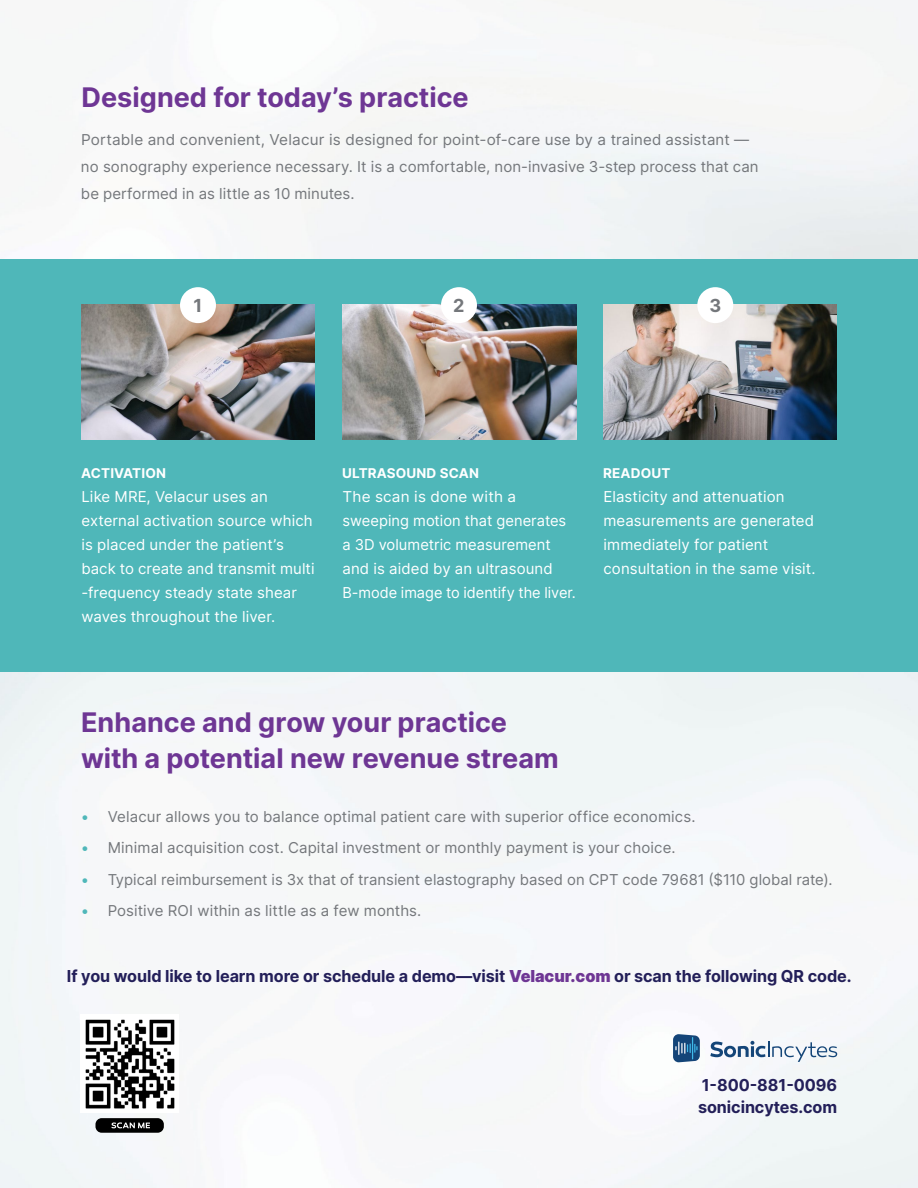
<style>
.page{position:relative;width:918px;height:1188px;background:#fff}
.page>*{position:absolute;margin:0;border:0;box-sizing:border-box;transform-origin:0 0}
.t1{font:700 27px/36px "Inter";color:#6e3694}
.t2{font:700 18px "Inter";color:#74777b}
.t3{font:700 16.5px/22.5px "Inter";letter-spacing:-.005em;color:#231f59}
.t4{font:15px/27px "Inter";letter-spacing:.005em;color:#74777b}
.t5{font:15px/24px "Inter";letter-spacing:.005em;color:#fff}
.t6{font:700 13.5px "Inter";letter-spacing:.01em;color:#fff}
.s1{color:#4fb7b9}
.s2{font-weight:900;color:#6e3694}
</style>
<div class="page">
<div style="left:95px;top:1118px;width:69px;height:15px;background:#000;border-radius:6px"></div>
<svg style="left:111px;top:1122px;width:39px;height:6px"></svg>
<img style="left:85px;top:1019px;width:90px;height:90px">
<svg style="left:673px;top:1034px;width:27px;height:28px"></svg>
<svg style="left:710px;top:1041px;width:127px;height:21px"></svg>
<div style="left:0;top:259px;width:918px;height:413px;background:#4fb7b9"></div>
<img style="left:81px;top:304px;width:234px;height:135px">
<img style="left:342px;top:304px;width:234px;height:135px">
<img style="left:603px;top:304px;width:234px;height:135px">
<div style="left:180px;top:287px;width:36px;height:36px;background:#fff;border-radius:50%"></div>
<div style="left:441px;top:287px;width:36px;height:36px;background:#fff;border-radius:50%"></div>
<div style="left:697px;top:287px;width:36px;height:36px;background:#fff;border-radius:50%"></div>
<h1 class="t1" style="left:81px;top:79px;width:389px">Designed for today’s practice</h1>
<p class="t4" style="left:81px;top:126px;width:679px">Portable and convenient, Velacur is designed for point-of-care use by a trained assistant — no sonography experience necessary. It is a comfortable, non-invasive 3-step process that can be performed in as little as 10 minutes.</p>
<p class="t2" style="left:194px;top:292px;width:10px">1</p>
<p class="t2" style="left:453px;top:292px;width:13px">2</p>
<p class="t2" style="left:709px;top:292px;width:13px">3</p>
<p class="t6" style="left:81px;top:464px;width:86px">ACTIVATION</p>
<p class="t5" style="left:81px;top:484px;width:235px">Like MRE, Velacur uses an external activation source which is placed under the patient’s back to create and transmit multi -frequency steady state shear waves throughout the liver.</p>
<p class="t6" style="left:342px;top:464px;width:138px">ULTRASOUND SCAN</p>
<p class="t5" style="left:342px;top:485px;width:235px">The scan is done with a sweeping motion that generates a 3D volumetric measurement and is aided by an ultrasound<br>B-mode image to identify the liver.</p>
<p class="t6" style="left:603px;top:464px;width:69px">READOUT</p>
<p class="t5" style="left:603px;top:485px;width:214px">Elasticity and attenuation measurements are generated immediately for patient consultation in the same visit.</p>
<h1 class="t1" style="left:81px;top:704px;width:479px">Enhance and grow your practice with a potential new revenue stream</h1>
<p class="t4" style="left:81px;top:802px;width:616px"><span class="s1">•</span> Velacur allows you to balance optimal patient care with superior office economics.</p>
<p class="t4" style="left:81px;top:834px;width:596px"><span class="s1">•</span> Minimal acquisition cost. Capital investment or monthly payment is your choice.</p>
<p class="t4" style="left:81px;top:865px;width:753px"><span class="s1">•</span> Typical reimbursement is 3x that of transient elastography based on CPT code 79681 ($110 global rate).</p>
<p class="t4" style="left:81px;top:897px;width:342px"><span class="s1">•</span> Positive ROI within as little as a few months.</p>
<p class="t3" style="left:67px;top:964px;width:786px">If you would like to learn more or schedule a demo—visit <span class="s2">Velacur.com</span> or scan the following QR code.</p>
<p class="t3" style="left:698px;top:1073px;width:141px">1-800-881-0096 sonicincytes.com</p>
</div>
